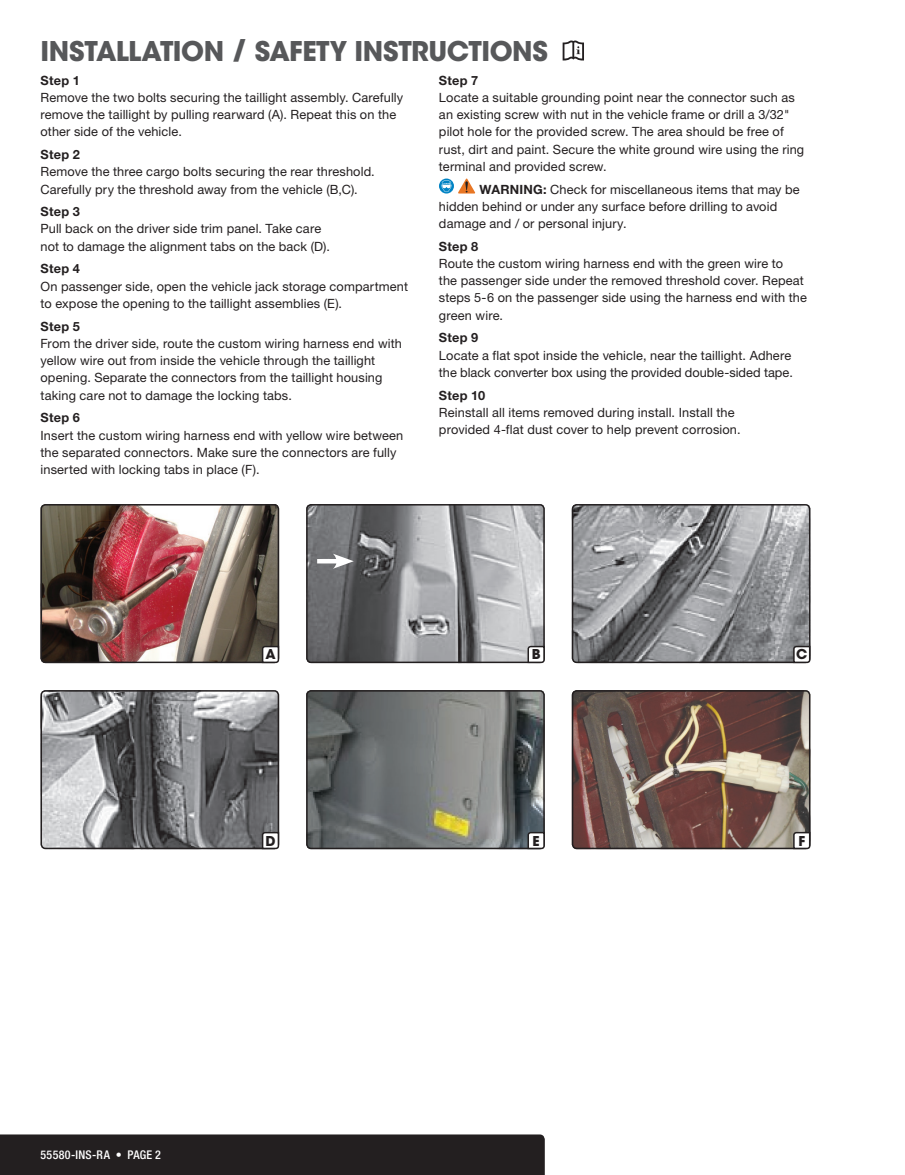
<style>
.page{position:relative;width:905px;height:1175px;background:#fff}
.page>*{position:absolute;margin:0;border:0;box-sizing:border-box;transform-origin:0 0}
.t1{font:700 27px "ITC Avant Garde Std";letter-spacing:-.015em;color:#57585a}
.t2{font:700 13.5px "ITC Avant Garde Std";color:#231f20}
.t3{font:12.75px/17.2px "Helvetica Neue LT Std";letter-spacing:.01em;color:#231f20}
.t4{font:700 12.75px "Helvetica Neue LT Std";letter-spacing:.02em;color:#231f20}
.t5{font:500 condensed 12px "Helvetica Neue LT Std";letter-spacing:.025em;color:#fff}
.s1{font-weight:700}
</style>
<div class="page">
<img style="left:43px;top:507px;width:233px;height:153px">
<div style="left:40px;top:504px;width:239px;height:159px;border:2px solid #231f20;border-radius:4px"></div>
<img style="left:309px;top:504px;width:235px;height:156px">
<div style="left:306px;top:504px;width:238px;height:159px;border:2px solid #231f20;border-radius:4px"></div>
<img style="left:574px;top:504px;width:236px;height:156px">
<div style="left:571px;top:504px;width:239px;height:159px;border:2px solid #231f20;border-radius:4px"></div>
<img style="left:43px;top:693px;width:233px;height:153px">
<div style="left:40px;top:690px;width:239px;height:159px;border:2px solid #231f20;border-radius:4px"></div>
<img style="left:309px;top:690px;width:235px;height:156px">
<div style="left:306px;top:690px;width:238px;height:159px;border:2px solid #231f20;border-radius:4px"></div>
<img style="left:574px;top:691px;width:236px;height:155px">
<div style="left:571px;top:690px;width:239px;height:159px;border:2px solid #231f20;border-radius:4px"></div>
<svg style="left:261px;top:645px;width:19px;height:19px"></svg>
<svg style="left:526px;top:645px;width:19px;height:19px"></svg>
<svg style="left:792px;top:645px;width:19px;height:19px"></svg>
<svg style="left:261px;top:831px;width:19px;height:19px"></svg>
<svg style="left:526px;top:831px;width:19px;height:19px"></svg>
<svg style="left:792px;top:831px;width:19px;height:19px"></svg>
<svg style="left:562px;top:41px;width:22px;height:19px"></svg>
<hr style="left:317px;top:559px;width:24px;height:4px;background:#fff">
<svg style="left:333px;top:553px;width:21px;height:16px"></svg>
<svg style="left:458px;top:178px;width:17px;height:15px"></svg>
<svg style="left:439px;top:178px;width:15px;height:15px"></svg>
<svg style="left:441px;top:180px;width:10px;height:12px"></svg>
<div style="left:0;top:1134px;width:544px;height:40px;background:#231f20"></div>
<h1 class="t1" style="left:40px;top:33px;width:509px">INSTALLATION / SAFETY INSTRUCTIONS</h1>
<p class="t4" style="left:40px;top:72px;width:41px">Step 1</p>
<p class="t3" style="left:40px;top:89px;width:364px">Remove the two bolts securing the taillight assembly. Carefully remove the taillight by pulling rearward (A). Repeat this on the other side of the vehicle.</p>
<p class="t4" style="left:40px;top:147px;width:41px">Step 2</p>
<p class="t3" style="left:40px;top:163px;width:336px">Remove the three cargo bolts securing the rear threshold.<br>Carefully pry the threshold away from the vehicle (B,C).</p>
<p class="t4" style="left:40px;top:204px;width:41px">Step 3</p>
<p class="t3" style="left:40px;top:220px;width:291px">Pull back on the driver side trim panel. Take care not to damage the alignment tabs on the back (D).</p>
<p class="t4" style="left:40px;top:261px;width:41px">Step 4</p>
<p class="t3" style="left:40px;top:277px;width:369px">On passenger side, open the vehicle jack storage compartment to expose the opening to the taillight assemblies (E).</p>
<p class="t4" style="left:40px;top:318px;width:41px">Step 5</p>
<p class="t3" style="left:40px;top:334px;width:363px">From the driver side, route the custom wiring harness end with yellow wire out from inside the vehicle through the taillight opening. Separate the connectors from the taillight housing taking care not to damage the locking tabs.</p>
<p class="t4" style="left:40px;top:410px;width:41px">Step 6</p>
<p class="t3" style="left:40px;top:426px;width:364px">Insert the custom wiring harness end with yellow wire between the separated connectors. Make sure the connectors are fully inserted with locking tabs in place (F).</p>
<p class="t4" style="left:439px;top:72px;width:41px">Step 7</p>
<p class="t3" style="left:439px;top:88px;width:367px">Locate a suitable grounding point near the connector such as an existing screw with nut in the vehicle frame or drill a 3/32" pilot hole for the provided screw. The area should be free of rust, dirt and paint. Secure the white ground wire using the ring terminal and provided screw.</p>
<p class="t3" style="left:439px;top:180px;width:362px;text-indent:41px"><span class="s1">WARNING:</span> Check for miscellaneous items that may be hidden behind or under any surface before drilling to avoid damage and / or personal injury.</p>
<p class="t4" style="left:439px;top:238px;width:41px">Step 8</p>
<p class="t3" style="left:439px;top:255px;width:369px">Route the custom wiring harness end with the green wire to<br>the passenger side under the removed threshold cover. Repeat steps 5-6 on the passenger side using the harness end with the green wire.</p>
<p class="t4" style="left:439px;top:330px;width:41px">Step 9</p>
<p class="t3" style="left:439px;top:346px;width:355px">Locate a flat spot inside the vehicle, near the taillight. Adhere the black converter box using the provided double-sided tape.</p>
<p class="t4" style="left:439px;top:387px;width:48px">Step 10</p>
<p class="t3" style="left:439px;top:403px;width:303px">Reinstall all items removed during install. Install the provided 4-flat dust cover to help prevent corrosion.</p>
<p class="t2" style="left:265px;top:645px;width:12px">A</p>
<p class="t2" style="left:531px;top:645px;width:10px">B</p>
<p class="t2" style="left:796px;top:645px;width:13px">C</p>
<p class="t2" style="left:265px;top:831px;width:12px">D</p>
<p class="t2" style="left:532px;top:831px;width:9px">E</p>
<p class="t2" style="left:798px;top:831px;width:8px">F</p>
<p class="t5" style="left:40px;top:1147px;width:122px">55580-INS-RA • PAGE 2</p>
</div>
